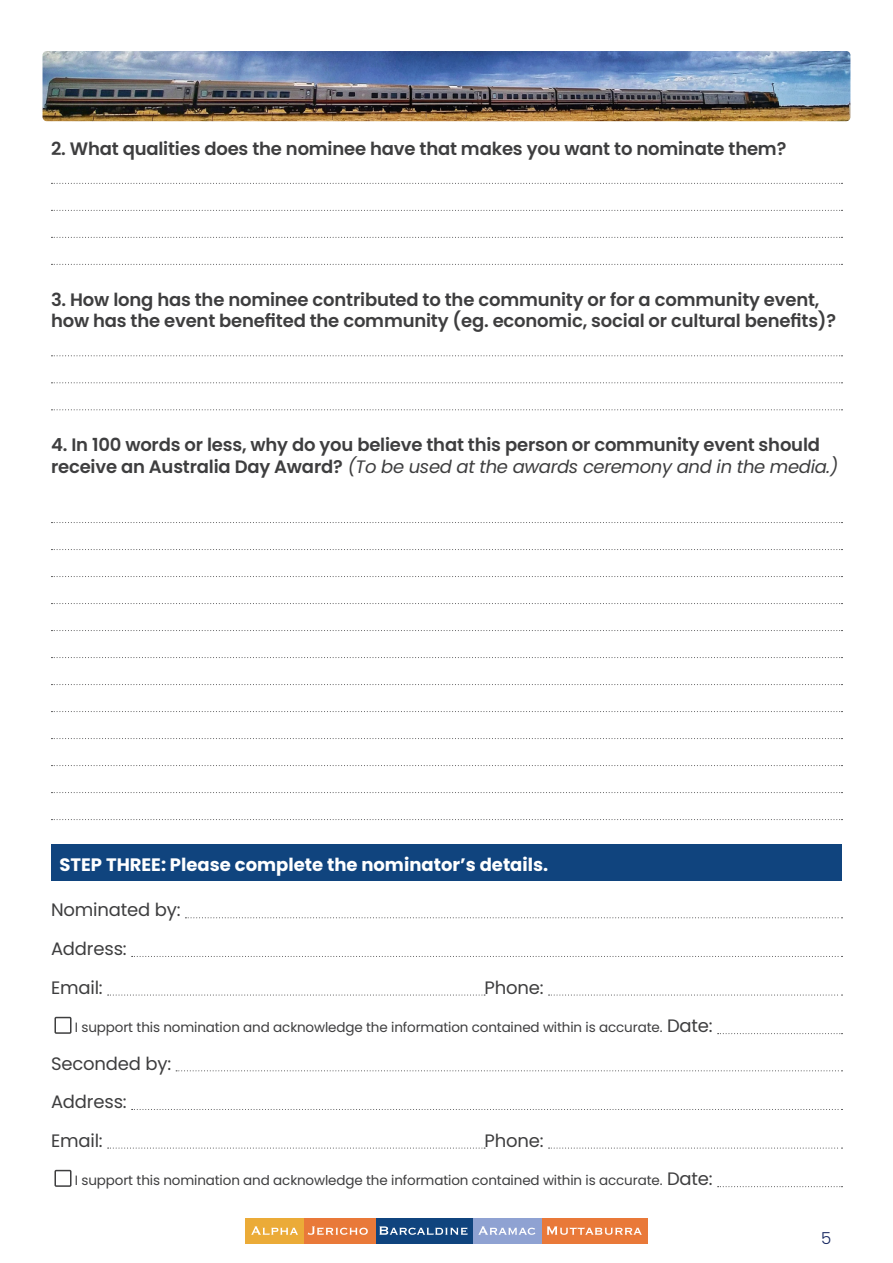
<style>
.page{position:relative;width:893px;height:1263px;background:#fff}
.page>*{position:absolute;margin:0;border:0;box-sizing:border-box;transform-origin:0 0}
.body{font:600 18px/21.6px "Poppins";letter-spacing:-.01em;color:#3e3e3f}
.body-2{font:18px "Poppins";letter-spacing:-.01em;color:#3e3e3f}
.sub_head{font:700 18px "Poppins";color:#fff}
.t1{font:300 16.5px "Poppins";color:#14255f}
.body-3{font:13.5px "Poppins";letter-spacing:-.01em;color:#3e3e3f}
.s1{font-weight:400;font-style:italic}
.s2{font-size:18px}
</style>
<div class="page">
<img style="left:43px;top:51px;width:807px;height:70px">
<div style="left:245px;top:1218px;width:59px;height:25px;background:#ebab38"></div>
<div style="left:304px;top:1218px;width:72px;height:25px;background:#e97939"></div>
<div style="left:376px;top:1218px;width:97px;height:25px;background:#10447e"></div>
<div style="left:473px;top:1218px;width:70px;height:25px;background:#8fa2d2"></div>
<div style="left:543px;top:1218px;width:105px;height:25px;background:#e97939"></div>
<svg style="left:251px;top:1226px;width:47px;height:9px"></svg>
<svg style="left:308px;top:1226px;width:60px;height:9px"></svg>
<svg style="left:379px;top:1226px;width:88px;height:9px"></svg>
<svg style="left:478px;top:1226px;width:57px;height:9px"></svg>
<svg style="left:547px;top:1226px;width:95px;height:9px"></svg>
<svg style="left:51px;top:183px;width:791px;height:1px"></svg>
<svg style="left:51px;top:210px;width:791px;height:1px"></svg>
<svg style="left:51px;top:237px;width:791px;height:1px"></svg>
<svg style="left:51px;top:264px;width:791px;height:1px"></svg>
<svg style="left:51px;top:355px;width:791px;height:1px"></svg>
<svg style="left:51px;top:382px;width:791px;height:1px"></svg>
<svg style="left:51px;top:409px;width:791px;height:1px"></svg>
<svg style="left:51px;top:522px;width:791px;height:1px"></svg>
<svg style="left:51px;top:549px;width:791px;height:1px"></svg>
<svg style="left:51px;top:576px;width:791px;height:1px"></svg>
<svg style="left:51px;top:603px;width:791px;height:1px"></svg>
<svg style="left:51px;top:630px;width:791px;height:1px"></svg>
<svg style="left:51px;top:657px;width:791px;height:1px"></svg>
<svg style="left:51px;top:684px;width:791px;height:1px"></svg>
<svg style="left:51px;top:711px;width:791px;height:1px"></svg>
<svg style="left:51px;top:738px;width:791px;height:1px"></svg>
<svg style="left:51px;top:765px;width:791px;height:1px"></svg>
<svg style="left:51px;top:792px;width:791px;height:1px"></svg>
<svg style="left:51px;top:819px;width:791px;height:1px"></svg>
<div style="left:51px;top:845px;width:791px;height:36px;background:#10447e"></div>
<svg style="left:185px;top:917px;width:657px;height:1px"></svg>
<svg style="left:132px;top:956px;width:710px;height:1px"></svg>
<svg style="left:108px;top:994px;width:377px;height:1px"></svg>
<svg style="left:548px;top:994px;width:294px;height:1px"></svg>
<svg style="left:718px;top:1033px;width:124px;height:1px"></svg>
<div style="left:54px;top:1017px;width:18px;height:17px;border:2px solid #3e3e3f"></div>
<svg style="left:176px;top:1070px;width:666px;height:1px"></svg>
<svg style="left:132px;top:1109px;width:710px;height:1px"></svg>
<svg style="left:108px;top:1147px;width:377px;height:1px"></svg>
<svg style="left:548px;top:1147px;width:294px;height:1px"></svg>
<svg style="left:718px;top:1186px;width:124px;height:1px"></svg>
<div style="left:54px;top:1170px;width:18px;height:17px;border:2px solid #3e3e3f"></div>
<p class="body" style="left:51px;top:138px;width:737px">2. What qualities does the nominee have that makes you want to nominate them?</p>
<p class="body" style="left:51px;top:289px;width:787px">3. How long has the nominee contributed to the community or for a community event, how has the event benefited the community (eg. economic, social or cultural benefits)?</p>
<p class="body" style="left:51px;top:434px;width:789px">4. In 100 words or less, why do you believe that this person or community event should receive an Australia Day Award? <span class="s1">(To be used at the awards ceremony and in the media.)</span></p>
<p class="sub_head" style="left:60px;top:854px;width:490px">STEP THREE: Please complete the nominator’s details.</p>
<p class="body-2" style="left:51px;top:900px;width:131px">Nominated by:</p>
<p class="body-2" style="left:51px;top:938px;width:77px">Address:</p>
<p class="body-2" style="left:51px;top:977px;width:53px">Email:</p>
<p class="body-2" style="left:485px;top:977px;width:61px">Phone:</p>
<p class="body-3" style="left:75px;top:1020px;width:639px">I support this nomination and acknowledge the information contained within is accurate. <span class="s2">Date:</span></p>
<p class="body-2" style="left:51px;top:1053px;width:122px">Seconded by:</p>
<p class="body-2" style="left:51px;top:1091px;width:77px">Address:</p>
<p class="body-2" style="left:51px;top:1130px;width:53px">Email:</p>
<p class="body-2" style="left:485px;top:1130px;width:61px">Phone:</p>
<p class="body-3" style="left:75px;top:1173px;width:639px">I support this nomination and acknowledge the information contained within is accurate. <span class="s2">Date:</span></p>
<p class="t1" style="left:821px;top:1228px;width:12px">5</p>
</div>
